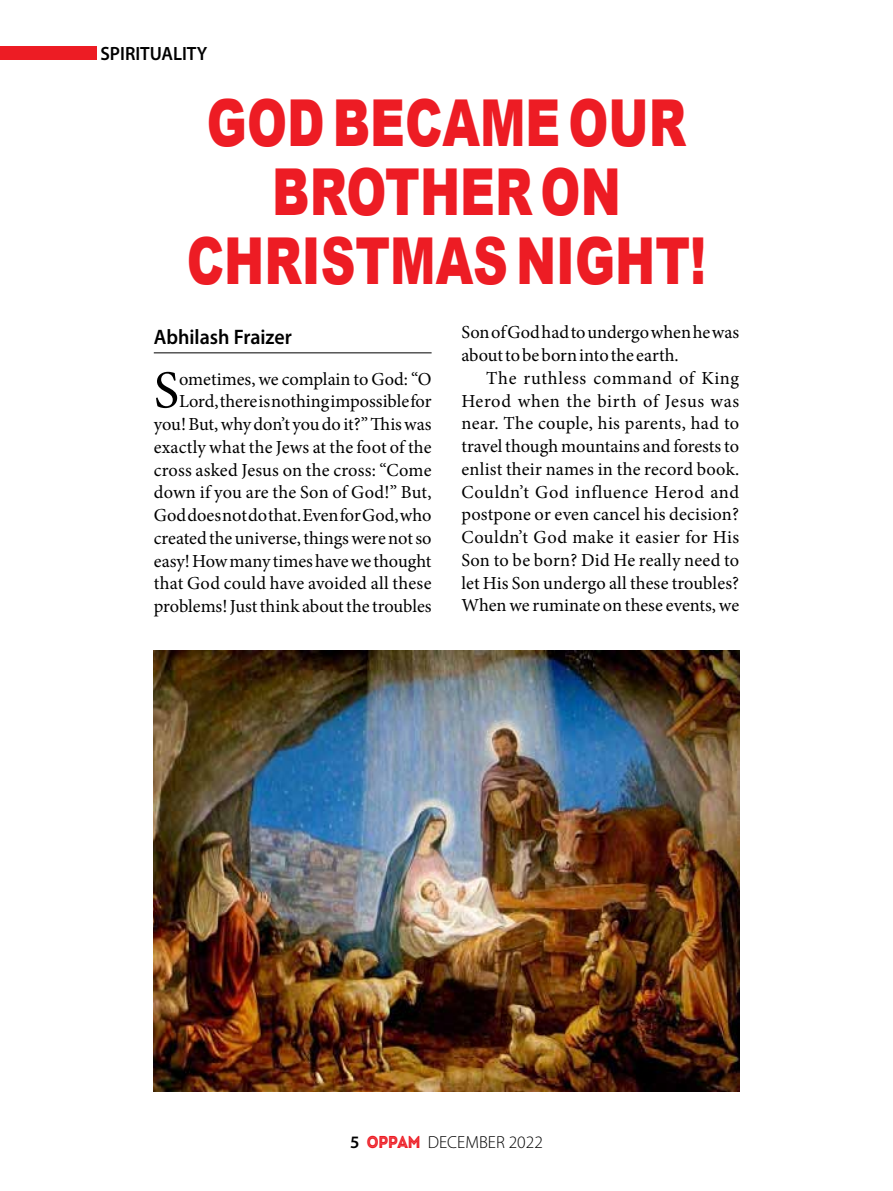
<style>
.page{position:relative;width:893px;height:1191px;background:#fff}
.page>*{position:absolute;margin:0;border:0;box-sizing:border-box;transform-origin:0 0}
.t1{font:900 64.75px/69.5px "Arial";color:#ed1c24;text-align:center;scale:.74 1}
.t2{font:53.38px "Minion Pro";color:#000}
.t3{font:600 21px "Myriad Pro";color:#000;scale:.95 1}
.t4{font:600 19.25px "Myriad Pro";color:#000;scale:.95 1}
.t5{font:18.38px/22.8px "Minion Pro";color:#000;text-align:right}
.t6{font:300 17.5px "Myriad Pro";color:#000}
.s1{font-weight:600}
.s2{font-family:"Intro Demo Black Inline CAPS";font-weight:400;font-size:17.15px;color:#ed1c24}
</style>
<div class="page">
<div style="left:0;top:46px;width:96px;height:14px;background:#ed1c24"></div>
<img style="left:154px;top:650px;width:585px;height:441px">
<hr style="left:154px;top:352px;width:278px;height:1px;background:#000">
<p class="t4" style="left:100px;top:41px;width:114px">SPIRITUALITY</p>
<h1 class="t1" style="left:187px;top:86px;width:703px">GOD BECAME OUR<br>BROTHER ON<br>CHRISTMAS NIGHT!</h1>
<p class="t3" style="left:154px;top:324px;width:147px">Abhilash Fraizer</p>
<p class="t5" style="left:154px;top:367px;width:279px">ometimes, we complain to God: “O Lord, there is nothing impossible for you! But, why don’t you do it?” This was exactly what the Jews at the foot of the cross asked Jesus on the cross: “Come down if you are the Son of God!” But, God does not do that. Even for God, who created the universe, things were not so easy! How many times have we thought that God could have avoided all these problems! Just think about the troubles</p>
<h2 class="t2" style="left:154px;top:354px;width:27px">S</h2>
<p class="t5" style="left:461px;top:321px;width:279px;text-align:left">Son of God had to undergo when he was about to be born into the earth.</p>
<p class="t5" style="left:461px;top:366px;width:279px;text-align:justify;text-indent:25px">The ruthless command of King Herod when the birth of Jesus was near. The couple, his parents, had to travel though mountains and forests to enlist their names in the record book.<br>Couldn’t God influence Herod and postpone or even cancel his decision?<br>Couldn’t God make it easier for His Son to be born? Did He really need to let His Son undergo all these troubles?<br>When we ruminate on these events, we</p>
<p class="t6" style="left:350px;top:1131px;width:194px"><span class="s1">5</span> <span class="s2">OPPAM</span> DECEMBER 2022</p>
</div>
